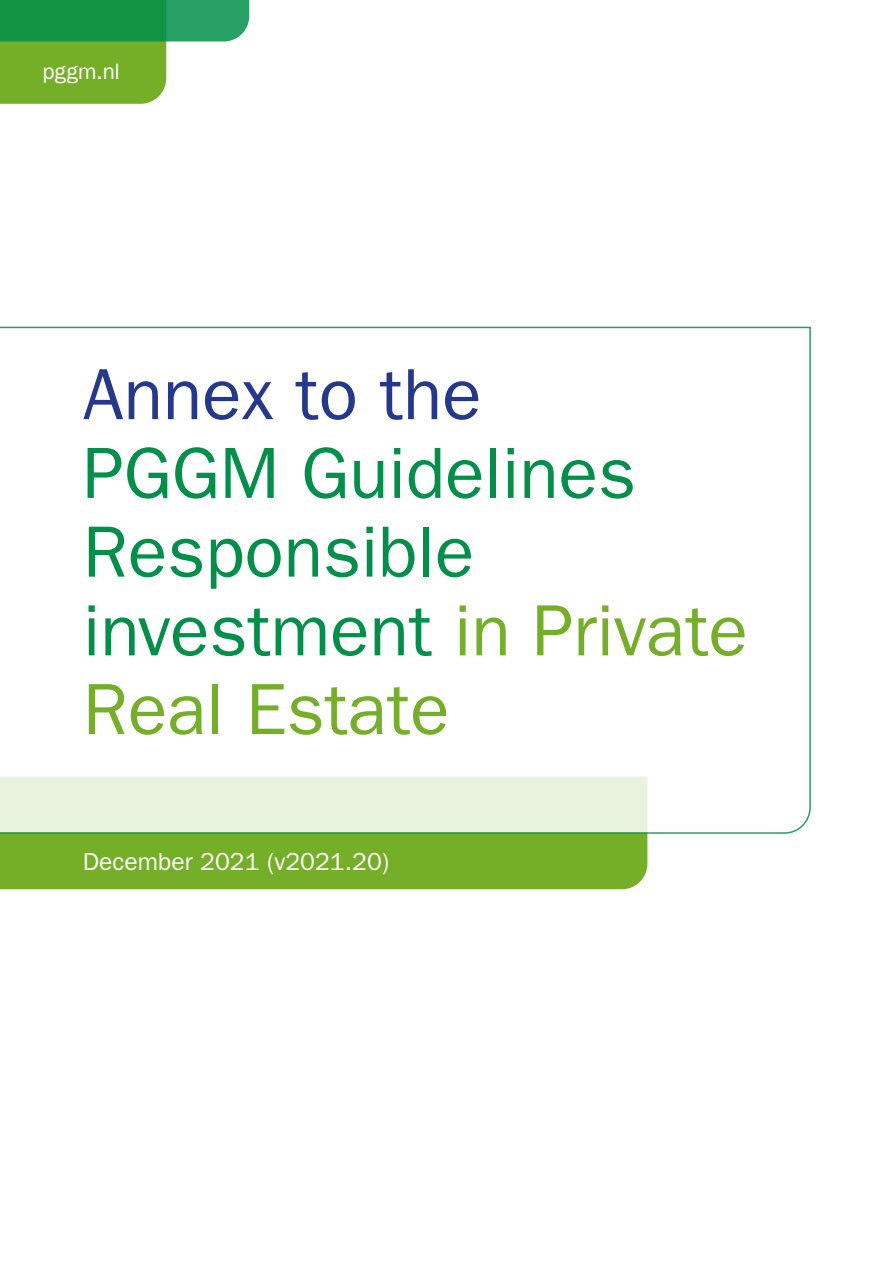
<style>
.page{position:relative;width:893px;height:1263px;background:#fff}
.page>*{position:absolute;margin:0;border:0;box-sizing:border-box;transform-origin:0 0}
.t1{font:72.75px/78.8px "ITC Franklin Gothic Std";color:#00904a}
.t2{font:72.75px "ITC Franklin Gothic Std";color:#24388d}
.t3{font:24.75px "ITC Franklin Gothic Std";color:#fff}
.t4{font:22.5px "ITC Franklin Gothic Std";letter-spacing:.005em;color:#fff}
.s1{color:#74af27}
</style>
<div class="page">
<div style="left:0;top:834px;width:647px;height:55px;background:#74af27"></div>
<svg style="left:0;top:326px;width:811px;height:508px"></svg>
<svg style="left:0;top:0;width:249px;height:104px"></svg>
<p class="t4" style="left:43px;top:58px;width:79px">pggm.nl</p>
<p class="t2" style="left:83px;top:353px;width:400px">Annex to the</p>
<p class="t1" style="left:83px;top:434px;width:666px">PGGM Guidelines<br>Responsible investment <span class="s1">in Private<br>Real Estate</span></p>
<p class="t3" style="left:83px;top:847px;width:308px">December 2021 (v2021.20)</p>
</div>
